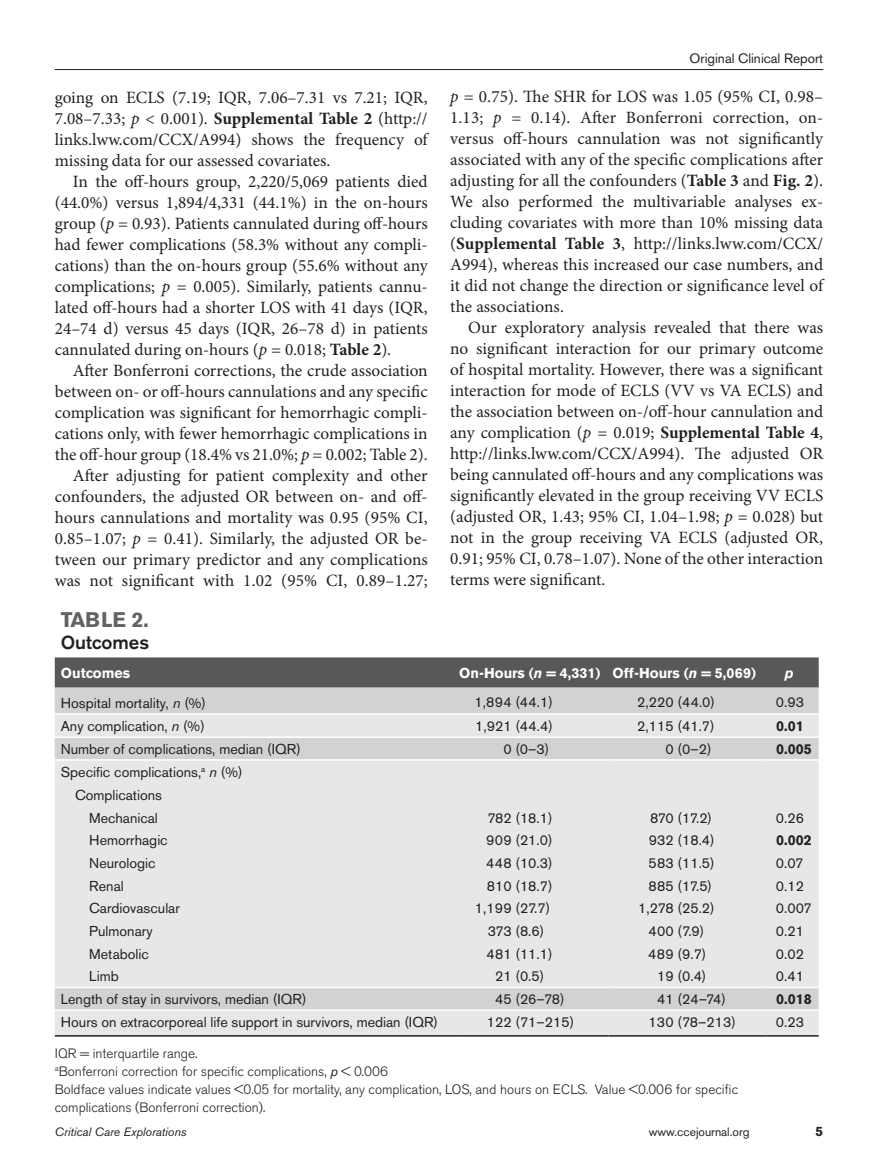
<style>
.page{position:relative;width:878px;height:1175px;background:#fff}
.page>*{position:absolute;margin:0;border:0;box-sizing:border-box;transform-origin:0 0}
.t1{font:700 21px "Akzidenz Grotesk BE";color:#636366}
.t2{font:500 18.75px "Akzidenz Grotesk BE";color:#231f20}
.t3{font:17.25px/21px "Minion Pro";color:#231f20;text-align:justify}
.t4{font:14.25px "Akzidenz Grotesk BE";color:#231f20}
.t5{font:700 14.25px "Akzidenz Grotesk BE";color:#fff}
.t6{font:700 14.25px "Akzidenz Grotesk BE";color:#231f20}
.t7{font:italic 700 14.25px "Akzidenz Grotesk BE";color:#fff}
.t8{font:300 13.5px/18px "Akzidenz Grotesk BE";color:#231f20}
.t9{font:13.5px "Akzidenz Grotesk BE";color:#231f20}
.t10{font:700 13.5px "Akzidenz Grotesk BE";color:#231f20}
.t11{font:italic 12px "Akzidenz Grotesk BE";color:#231f20}
.t12{font:12px "Akzidenz Grotesk BE";color:#231f20}
.s1{font-style:italic}
.s2{font-weight:700}
.s3{font-weight:400;font-style:italic}
</style>
<div class="page">
<hr style="left:55px;top:69px;width:768px;height:1px;background:#231f20">
<div style="left:55px;top:657px;width:763px;height:30px;background:#57585a"></div>
<div style="left:55px;top:687px;width:763px;height:26px;background:#d1d2d4"></div>
<svg style="left:55px;top:714px;width:763px;height:321px;background:#e3e4e6"></svg>
<hr style="left:55px;top:736px;width:402px;height:2px;background:#fff">
<hr style="left:457px;top:736px;width:151px;height:2px;background:#fff">
<hr style="left:608px;top:736px;width:158px;height:2px;background:#fff">
<hr style="left:766px;top:736px;width:52px;height:2px;background:#fff">
<hr style="left:55px;top:759px;width:402px;height:1px;background:#fff">
<hr style="left:457px;top:759px;width:151px;height:1px;background:#fff">
<hr style="left:608px;top:759px;width:158px;height:1px;background:#fff">
<hr style="left:766px;top:759px;width:52px;height:1px;background:#fff">
<hr style="left:55px;top:986px;width:402px;height:2px;background:#fff">
<hr style="left:457px;top:986px;width:151px;height:2px;background:#fff">
<hr style="left:608px;top:986px;width:158px;height:2px;background:#fff">
<hr style="left:766px;top:986px;width:52px;height:2px;background:#fff">
<hr style="left:55px;top:1009px;width:402px;height:2px;background:#fff">
<hr style="left:457px;top:1009px;width:151px;height:2px;background:#fff">
<hr style="left:608px;top:1009px;width:158px;height:2px;background:#fff">
<hr style="left:766px;top:1009px;width:52px;height:2px;background:#fff">
<hr style="left:55px;top:1035px;width:402px;height:1px;background:#231f20">
<hr style="left:457px;top:1035px;width:151px;height:1px;background:#231f20">
<hr style="left:608px;top:1035px;width:158px;height:1px;background:#231f20">
<hr style="left:766px;top:1035px;width:52px;height:1px;background:#231f20">
<p class="t3" style="left:55px;top:87px;width:374px">going on ECLS (7.19; IQR, 7.06–7.31 vs 7.21; IQR, 7.08–7.33; <span class="s1">p</span> &lt; 0.001). <span class="s2">Supplemental Table 2</span> (http:// links.lww.com/CCX/A994) shows the frequency of missing data for our assessed covariates.</p>
<p class="t3" style="left:55px;top:171px;width:374px;text-indent:18px">In the off-hours group, 2,220/5,069 patients died (44.0%) versus 1,894/4,331 (44.1%) in the on-hours group (<span class="s1">p</span> = 0.93). Patients cannulated during off-hours had fewer complications (58.3% without any compli&shy;cations) than the on-hours group (55.6% without any complications; <span class="s1">p</span> = 0.005). Similarly, patients cannu&shy;lated off-hours had a shorter LOS with 41 days (IQR, 24–74 d) versus 45 days (IQR, 26–78 d) in patients cannulated during on-hours (<span class="s1">p</span> = 0.018; <span class="s2">Table 2</span>).</p>
<p class="t3" style="left:55px;top:360px;width:374px;text-align:right">After Bonferroni corrections, the crude association between on- or off-hours cannulations and any specific complication was significant for hemorrhagic compli&shy;cations only, with fewer hemorrhagic complications in the off-hour group (18.4% vs 21.0%; <span class="s1">p</span> = 0.002; Table 2).<br>After adjusting for patient complexity and other confounders, the adjusted OR between on- and off&shy;hours cannulations and mortality was 0.95 (95% CI, 0.85–1.07; <span class="s1">p</span> = 0.41). Similarly, the adjusted OR be&shy;tween our primary predictor and any complications was not significant with 1.02 (95% CI, 0.89–1.27;</p>
<p class="t9" style="left:689px;top:50px;width:135px">Original Clinical Report</p>
<p class="t3" style="left:450px;top:86px;width:374px"><span class="s1">p</span> = 0.75). The SHR for LOS was 1.05 (95% CI, 0.98– 1.13; <span class="s1">p</span> = 0.14). After Bonferroni correction, on&shy;versus off-hours cannulation was not significantly associated with any of the specific complications after adjusting for all the confounders (<span class="s2">Table 3</span> and <span class="s2">Fig. 2</span>).<br>We also performed the multivariable analyses ex&shy;cluding covariates with more than 10% missing data (<span class="s2">Supplemental Table 3</span>, http://links.lww.com/CCX/ A994), whereas this increased our case numbers, and it did not change the direction or significance level of the associations.</p>
<p class="t3" style="left:450px;top:317px;width:374px;text-indent:18px">Our exploratory analysis revealed that there was no significant interaction for our primary outcome of hospital mortality. However, there was a significant interaction for mode of ECLS (VV vs VA ECLS) and the association between on-/off-hour cannulation and any complication (<span class="s1">p</span> = 0.019; <span class="s2">Supplemental Table 4</span>, http://links.lww.com/CCX/A994). The adjusted OR being cannulated off-hours and any complications was significantly elevated in the group receiving VV ECLS (adjusted OR, 1.43; 95% CI, 1.04–1.98; <span class="s1">p</span> = 0.028) but not in the group receiving VA ECLS (adjusted OR, 0.91; 95% CI, 0.78–1.07). None of the other interaction terms were significant.</p>
<p class="t1" style="left:61px;top:607px;width:89px">TABLE 2.</p>
<p class="t2" style="left:61px;top:631px;width:90px">Outcomes</p>
<p class="t5" style="left:61px;top:664px;width:71px">Outcomes</p>
<p class="t5" style="left:459px;top:664px;width:298px">On-Hours (<span class="s1">n</span> = 4,331) Off-Hours (<span class="s1">n</span> = 5,069)</p>
<p class="t7" style="left:785px;top:664px;width:10px">p</p>
<p class="t4" style="left:61px;top:694px;width:147px">Hospital mortality, <span class="s1">n</span> (%)</p>
<p class="t4" style="left:474px;top:694px;width:80px">1,894 (44.1)</p>
<p class="t4" style="left:637px;top:694px;width:79px">2,220 (44.0)</p>
<p class="t4" style="left:775px;top:694px;width:30px">0.93</p>
<p class="t4" style="left:61px;top:717px;width:146px">Any complication, <span class="s1">n</span> (%)</p>
<p class="t4" style="left:475px;top:717px;width:79px">1,921 (44.4)</p>
<p class="t4" style="left:637px;top:717px;width:79px">2,115 (41.7)</p>
<p class="t6" style="left:776px;top:717px;width:29px">0.01</p>
<p class="t4" style="left:61px;top:740px;width:241px">Number of complications, median (IQR)</p>
<p class="t4" style="left:503px;top:740px;width:48px">0 (0–3)</p>
<p class="t4" style="left:665px;top:740px;width:48px">0 (0–2)</p>
<p class="t6" style="left:776px;top:740px;width:37px">0.005</p>
<p class="t4" style="left:61px;top:763px;width:183px">Specific complications,<sup>a</sup> <span class="s1">n</span> (%)</p>
<p class="t4" style="left:75px;top:786px;width:88px">Complications</p>
<p class="t4" style="left:89px;top:809px;width:70px">Mechanical</p>
<p class="t4" style="left:487px;top:809px;width:67px">782 (18.1)</p>
<p class="t4" style="left:650px;top:809px;width:64px">870 (17.2)</p>
<p class="t4" style="left:775px;top:809px;width:30px">0.26</p>
<p class="t4" style="left:89px;top:831px;width:80px">Hemorrhagic</p>
<p class="t4" style="left:486px;top:831px;width:68px">909 (21.0)</p>
<p class="t4" style="left:648px;top:831px;width:67px">932 (18.4)</p>
<p class="t6" style="left:776px;top:832px;width:37px">0.002</p>
<p class="t4" style="left:89px;top:854px;width:68px">Neurologic</p>
<p class="t4" style="left:486px;top:854px;width:68px">448 (10.3)</p>
<p class="t4" style="left:648px;top:854px;width:68px">583 (11.5)</p>
<p class="t4" style="left:775px;top:854px;width:29px">0.07</p>
<p class="t4" style="left:89px;top:877px;width:36px">Renal</p>
<p class="t4" style="left:486px;top:877px;width:67px">810 (18.7)</p>
<p class="t4" style="left:648px;top:877px;width:65px">885 (17.5)</p>
<p class="t4" style="left:775px;top:877px;width:30px">0.12</p>
<p class="t4" style="left:89px;top:900px;width:92px">Cardiovascular</p>
<p class="t4" style="left:475px;top:900px;width:77px">1,199 (27.7)</p>
<p class="t4" style="left:638px;top:900px;width:78px">1,278 (25.2)</p>
<p class="t4" style="left:775px;top:900px;width:37px">0.007</p>
<p class="t4" style="left:89px;top:922px;width:65px">Pulmonary</p>
<p class="t4" style="left:488px;top:922px;width:58px">373 (8.6)</p>
<p class="t4" style="left:648px;top:922px;width:57px">400 (7.9)</p>
<p class="t4" style="left:775px;top:922px;width:30px">0.21</p>
<p class="t4" style="left:89px;top:945px;width:61px">Metabolic</p>
<p class="t4" style="left:486px;top:945px;width:68px">481 (11.1)</p>
<p class="t4" style="left:648px;top:945px;width:60px">489 (9.7)</p>
<p class="t4" style="left:775px;top:945px;width:30px">0.02</p>
<p class="t4" style="left:89px;top:968px;width:31px">Limb</p>
<p class="t4" style="left:495px;top:968px;width:51px">21 (0.5)</p>
<p class="t4" style="left:657px;top:968px;width:51px">19 (0.4)</p>
<p class="t4" style="left:775px;top:968px;width:30px">0.41</p>
<p class="t4" style="left:61px;top:990px;width:247px">Length of stay in survivors, median (IQR)</p>
<p class="t4" style="left:495px;top:990px;width:71px">45 (26–78)</p>
<p class="t4" style="left:657px;top:990px;width:70px">41 (24–74)</p>
<p class="t6" style="left:776px;top:991px;width:37px">0.018</p>
<p class="t4" style="left:61px;top:1013px;width:379px">Hours on extracorporeal life support in survivors, median (IQR)</p>
<p class="t4" style="left:486px;top:1013px;width:89px">122 (71–215)</p>
<p class="t4" style="left:648px;top:1013px;width:89px">130 (78–213)</p>
<p class="t4" style="left:775px;top:1013px;width:30px">0.23</p>
<p class="t8" style="left:55px;top:1044px;width:684px">IQR = interquartile range.<br><sup>a</sup>Bonferroni correction for specific complications, <span class="s3">p</span> &lt; 0.006<br>Boldface values indicate values &lt;0.05 for mortality, any complication, LOS, and hours on ECLS. Value &lt;0.006 for specific complications (Bonferroni correction).</p>
<p class="t11" style="left:55px;top:1125px;width:133px">Critical Care Explorations</p>
<p class="t12" style="left:648px;top:1125px;width:102px">www.ccejournal.org</p>
<p class="t10" style="left:815px;top:1123px;width:9px">5</p>
</div>
